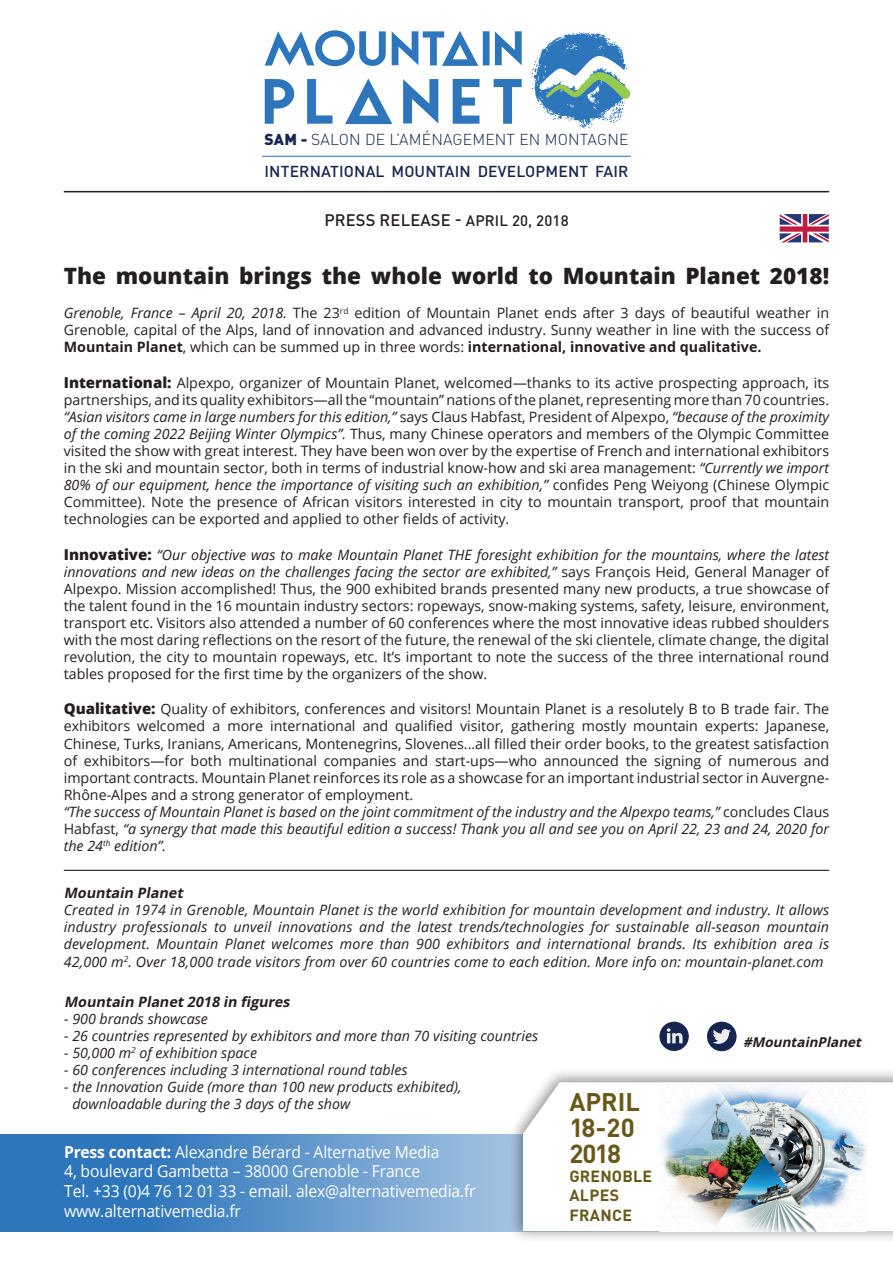
<style>
.page{position:relative;width:893px;height:1263px;background:#fff}
.page>*{position:absolute;margin:0;border:0;box-sizing:border-box;transform-origin:0 0}
.t1{font:700 25.8px/25.8px "DIN";letter-spacing:-.07em;color:#695919}
.t2{font:700 25.2px "DIN";color:#695919}
.t3{font:800 22.5px "Open Sans";color:#231f20}
.t4{font:16.5px/19.8px "Open Sans";letter-spacing:-.01em;color:#fff;scale:.95 1}
.t5{font:500 16.5px "DIN Pro";letter-spacing:.01em;color:#231f20}
.t6{font:700 16.05px/19.2px "DIN";letter-spacing:.02em;color:#695919}
.t7{font:500 15.75px "DIN";letter-spacing:.01em;color:#172651}
.t8{font:15.75px "DIN Light Alternate";letter-spacing:.01em;color:#172651}
.t9{font:500 15.6px "DIN";letter-spacing:.01em;color:#172651}
.t10{font:15.6px "DIN Light Alternate";letter-spacing:.01em;color:#172651}
.t11{font:14.25px/17.1px "Open Sans";color:#231f20;text-align:justify}
.t12{font:italic 14.25px/17.1px "Open Sans";color:#231f20;text-align:justify}
.t13{font:italic 700 14.25px "Open Sans";color:#231f20}
.t14{font:italic 700 13.5px "Open Sans";color:#231f20}
.s1{font-family:"DIN Black Alternate"}
.s2{font-family:"DIN";font-size:15px}
.s3{font-style:italic}
.s4{font-weight:700}
.s5{font-weight:800;font-size:15px}
</style>
<div class="page">
<hr style="left:64px;top:191px;width:765px;height:1px;background:#231f20">
<svg style="left:531px;top:32px;width:99px;height:97px"></svg>
<svg style="left:265px;top:30px;width:121px;height:36px"></svg>
<svg style="left:265px;top:79px;width:29px;height:45px"></svg>
<svg style="left:307px;top:79px;width:26px;height:45px"></svg>
<svg style="left:403px;top:79px;width:35px;height:45px"></svg>
<svg style="left:453px;top:79px;width:26px;height:45px"></svg>
<svg style="left:494px;top:79px;width:28px;height:45px"></svg>
<svg style="left:392px;top:31px;width:130px;height:35px"></svg>
<svg style="left:345px;top:78px;width:47px;height:46px"></svg>
<hr style="left:262px;top:156px;width:369px;height:1px;background:#2e76bc">
<hr style="left:64px;top:870px;width:765px;height:1px;background:#231f20">
<div style="left:659px;top:1022px;width:30px;height:29px;background:#172651;border-radius:50%"></div>
<svg style="left:667px;top:1028px;width:15px;height:15px"></svg>
<div style="left:707px;top:1022px;width:29px;height:29px;background:#172651;border-radius:50%"></div>
<svg style="left:713px;top:1029px;width:18px;height:15px"></svg>
<svg style="left:780px;top:214px;width:49px;height:28px"></svg>
<svg style="left:0;top:1134px;width:508px;height:97px;background:#5791c9"></svg>
<div style="left:508px;top:1067px;width:385px;height:177px;background:#231f20;opacity:.46"></div>
<svg style="left:523px;top:1082px;width:370px;height:149px"></svg>
<img style="left:659px;top:1084px;width:208px;height:147px">
<p class="t8" style="left:265px;top:130px;width:365px"><span class="s1">SAM -</span> SALON DE L’AMÉNAGEMENT EN MONTAGNE</p>
<p class="t10" style="left:265px;top:135px;width:362px"><span class="s1">SAM -</span> SALON DE L’AMÉNAGEMENT EN MONTAGNE</p>
<p class="t7" style="left:265px;top:161px;width:365px">INTERNATIONAL MOUNTAIN DEVELOPMENT FAIR</p>
<p class="t9" style="left:265px;top:159px;width:362px">INTERNATIONAL MOUNTAIN DEVELOPMENT FAIR</p>
<p class="t5" style="left:324px;top:207px;width:246px">PRESS RELEASE - <span class="s2">APRIL 20, 2018</span></p>
<h3 class="t3" style="left:64px;top:259px;width:767px">The mountain brings the whole world to Mountain Planet 2018!</h3>
<p class="t11" style="left:64px;top:304px;width:767px"><span class="s3">Grenoble, France – April 20, 2018.</span> The 23<sup>rd</sup> edition of Mountain Planet ends after 3 days of beautiful weather in Grenoble, capital of the Alps, land of innovation and advanced industry. Sunny weather in line with the success of <span class="s4">Mountain Planet</span>, which can be summed up in three words: <span class="s4">international, innovative and qualitative.</span></p>
<p class="t11" style="left:64px;top:373px;width:767px"><span class="s5">International:</span> Alpexpo, organizer of Mountain Planet, welcomed—thanks to its active prospecting approach, its partnerships, and its quality exhibitors—all the “mountain” nations of the planet, representing more than 70 countries. <span class="s3">“Asian visitors came in large numbers for this edition,”</span> says Claus Habfast, President of Alpexpo, <span class="s3">“because of the proximity of the coming 2022 Beijing Winter Olympics”.</span> Thus, many Chinese operators and members of the Olympic Committee visited the show with great interest. They have been won over by the expertise of French and international exhibitors in the ski and mountain sector, both in terms of industrial know-how and ski area management: <span class="s3">“Currently we import 80% of our equipment, hence the importance of visiting such an exhibition,”</span> confides Peng Weiyong (Chinese Olympic Committee). Note the presence of African visitors interested in city to mountain transport, proof that mountain technologies can be exported and applied to other fields of activity.</p>
<p class="t11" style="left:64px;top:545px;width:767px"><span class="s5">Innovative:</span> <span class="s3">“Our objective was to make Mountain Planet THE foresight exhibition for the mountains, where the latest innovations and new ideas on the challenges facing the sector are exhibited,”</span> says François Heid, General Manager of Alpexpo. Mission accomplished! Thus, the 900 exhibited brands presented many new products, a true showcase of the talent found in the 16 mountain industry sectors: ropeways, snow-making systems, safety, leisure, environment, transport etc. Visitors also attended a number of 60 conferences where the most innovative ideas rubbed shoulders with the most daring reflections on the resort of the future, the renewal of the ski clientele, climate change, the digital revolution, the city to mountain ropeways, etc. It’s important to note the success of the three international round tables proposed for the first time by the organizers of the show.</p>
<p class="t11" style="left:64px;top:700px;width:767px;text-align:left"><span class="s5">Qualitative:</span> Quality of exhibitors, conferences and visitors! Mountain Planet is a resolutely B to B trade fair. The exhibitors welcomed a more international and qualified visitor, gathering mostly mountain experts: Japanese, Chinese, Turks, Iranians, Americans, Montenegrins, Slovenes...all filled their order books, to the greatest satisfaction of exhibitors—for both multinational companies and start-ups—who announced the signing of numerous and important contracts. Mountain Planet reinforces its role as a showcase for an important industrial sector in Auvergne-Rhône-Alpes and a strong generator of employment.<br><span class="s3">“The success of Mountain Planet is based on the joint commitment of the industry and the Alpexpo teams,”</span> concludes Claus Habfast, <span class="s3">“a synergy that made this beautiful edition a success! Thank you all and see you on April 22, 23 and 24, 2020 for the 24</span><sup>th</sup> <span class="s3">edition”.</span></p>
<p class="t13" style="left:64px;top:885px;width:124px">Mountain Planet</p>
<p class="t12" style="left:64px;top:901px;width:767px">Created in 1974 in Grenoble, Mountain Planet is the world exhibition for mountain development and industry. It allows industry professionals to unveil innovations and the latest trends/technologies for sustainable all-season mountain development. Mountain Planet welcomes more than 900 exhibitors and international brands. Its exhibition area is 42,000 m<sup>2</sup>. Over 18,000 trade visitors from over 60 countries come to each edition. More info on: mountain-planet.com</p>
<p class="t13" style="left:64px;top:993px;width:230px">Mountain Planet 2018 in figures</p>
<p class="t12" style="left:64px;top:1010px;width:145px">- 900 brands showcase</p>
<p class="t12" style="left:64px;top:1027px;width:475px">- 26 countries represented by exhibitors and more than 70 visiting countries</p>
<p class="t12" style="left:64px;top:1044px;width:194px">- 50,000 m<sup>2</sup> of exhibition space</p>
<p class="t12" style="left:64px;top:1061px;width:345px">- 60 conferences including 3 international round tables</p>
<p class="t12" style="left:72px;top:1078px;width:391px;text-indent:-8px">- the Innovation Guide (more than 100 new products exhibited), downloadable during the 3 days of the show</p>
<p class="t4" style="left:64px;top:1141px;width:435px"><span class="s4">Press contact:</span> Alexandre Bérard - Alternative Media<br>4, boulevard Gambetta – 38000 Grenoble - France<br>Tel. +33 (0)4 76 12 01 33 - email. alex@alternativemedia.fr www.alternativemedia.fr</p>
<h2 class="t2" style="left:569px;top:1086px;width:72px">APRIL</h2>
<h1 class="t1" style="left:569px;top:1114px;width:67px">18-20<br>2018</h1>
<p class="t6" style="left:569px;top:1166px;width:84px">GRENOBLE<br>ALPES<br>FRANCE</p>
<p class="t14" style="left:743px;top:1035px;width:123px">#MountainPlanet</p>
</div>
